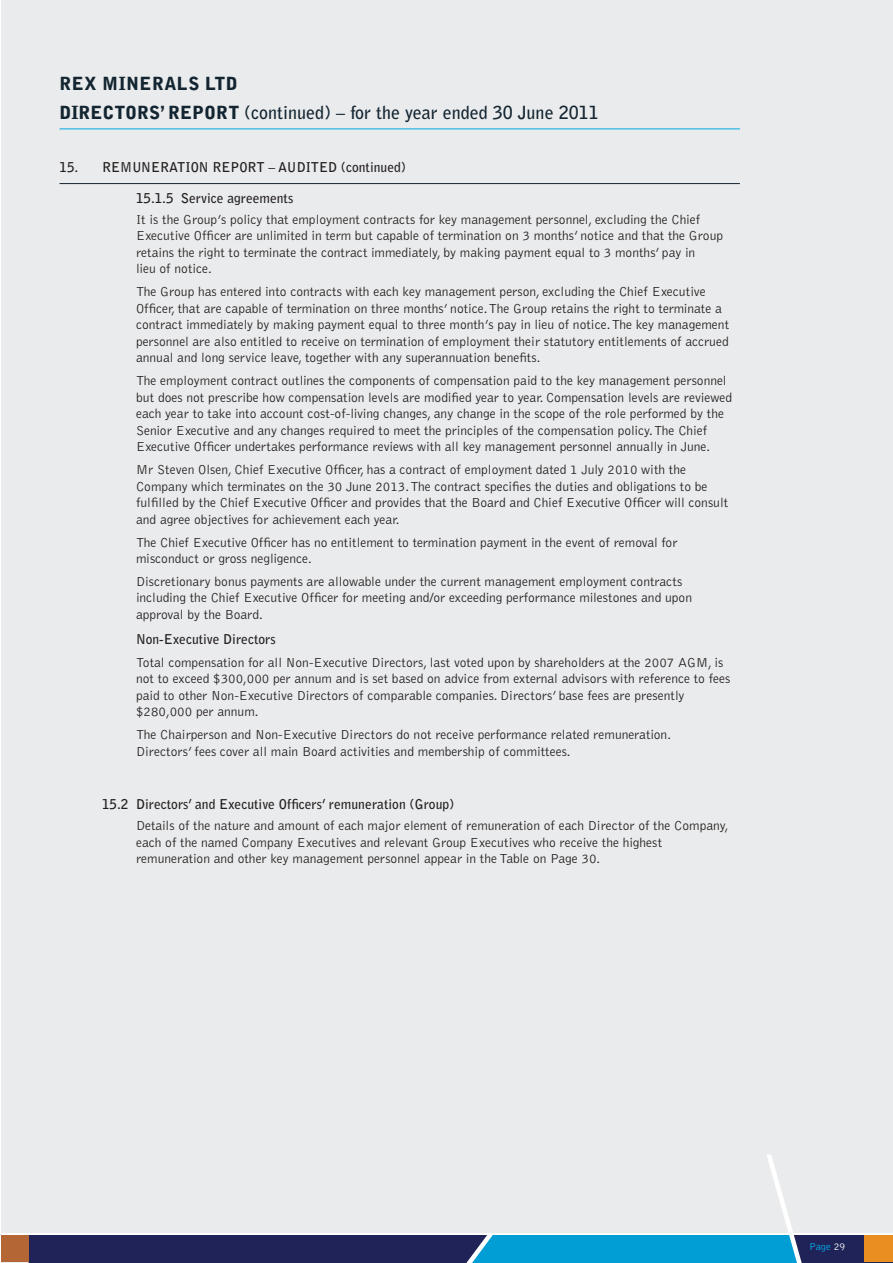
<style>
.page{position:relative;width:893px;height:1263px;background:#fff}
.page>*{position:absolute;margin:0;border:0;box-sizing:border-box;transform-origin:0 0}
.t1{font:700 18px/28.8px "Bell Gothic";color:#132531}
.t2{font:300 13.5px/16.5px "Bell Gothic";color:#231f20}
.t3{font:700 13.5px "Bell Gothic";color:#231f20}
.t4{font:300 10.5px "Bell Gothic";color:#00aeef}
.s1{font-weight:900}
.s2{color:#fff}
</style>
<div class="page">
<div style="left:1px;top:0;width:892px;height:1262px;background:#eaebec"></div>
<svg style="left:1px;top:1155px;width:892px;height:107px"></svg>
<hr style="left:60px;top:183px;width:680px;height:1px;background:#132531">
<hr style="left:60px;top:129px;width:680px;height:1px;background:#00a8e2">
<h1 class="t1" style="left:60px;top:70px;width:541px"><span class="s1">REX MINERALS LTD<br>DIRECTORS’ REPORT</span> (continued) – for the year ended 30 June 2011</h1>
<p class="t3" style="left:60px;top:162px;width:348px">15. REMUNERATION REPORT – AUDITED (continued)</p>
<p class="t3" style="left:136px;top:193px;width:159px">15.1.5 Service agreements</p>
<p class="t2" style="left:136px;top:212px;width:589px">It is the Group’s policy that employment contracts for key management personnel, excluding the Chief Executive Officer are unlimited in term but capable of termination on 3 months’ notice and that the Group retains the right to terminate the contract immediately, by making payment equal to 3 months’ pay in<br>lieu of notice.</p>
<p class="t2" style="left:136px;top:284px;width:595px">The Group has entered into contracts with each key management person, excluding the Chief Executive Officer, that are capable of termination on three months’ notice. The Group retains the right to terminate a contract immediately by making payment equal to three month’s pay in lieu of notice. The key management personnel are also entitled to receive on termination of employment their statutory entitlements of accrued annual and long service leave, together with any superannuation benefits.</p>
<p class="t2" style="left:136px;top:373px;width:598px">The employment contract outlines the components of compensation paid to the key management personnel but does not prescribe how compensation levels are modified year to year. Compensation levels are reviewed each year to take into account cost-of-living changes, any change in the scope of the role performed by the Senior Executive and any changes required to meet the principles of the compensation policy. The Chief Executive Officer undertakes performance reviews with all key management personnel annually in June.</p>
<p class="t2" style="left:136px;top:462px;width:594px">Mr Steven Olsen, Chief Executive Officer, has a contract of employment dated 1 July 2010 with the Company which terminates on the 30 June 2013. The contract specifies the duties and obligations to be fulfilled by the Chief Executive Officer and provides that the Board and Chief Executive Officer will consult and agree objectives for achievement each year.</p>
<p class="t2" style="left:136px;top:535px;width:543px">The Chief Executive Officer has no entitlement to termination payment in the event of removal for misconduct or gross negligence.</p>
<p class="t2" style="left:136px;top:574px;width:558px">Discretionary bonus payments are allowable under the current management employment contracts including the Chief Executive Officer for meeting and/or exceeding performance milestones and upon approval by the Board.</p>
<p class="t3" style="left:136px;top:634px;width:141px">Non-Executive Directors</p>
<p class="t2" style="left:136px;top:655px;width:596px">Total compensation for all Non-Executive Directors, last voted upon by shareholders at the 2007 AGM, is not to exceed $300,000 per annum and is set based on advice from external advisors with reference to fees paid to other Non-Executive Directors of comparable companies. Directors’ base fees are presently $280,000 per annum.</p>
<p class="t2" style="left:136px;top:727px;width:536px">The Chairperson and Non-Executive Directors do not receive performance related remuneration.<br>Directors’ fees cover all main Board activities and membership of committees.</p>
<p class="t3" style="left:102px;top:799px;width:354px">15.2 Directors’ and Executive Officers’ remuneration (Group)</p>
<p class="t2" style="left:136px;top:818px;width:594px">Details of the nature and amount of each major element of remuneration of each Director of the Company, each of the named Company Executives and relevant Group Executives who receive the highest remuneration and other key management personnel appear in the Table on Page 30.</p>
<p class="t4" style="left:809px;top:1242px;width:38px">Page <span class="s2">29</span></p>
</div>
